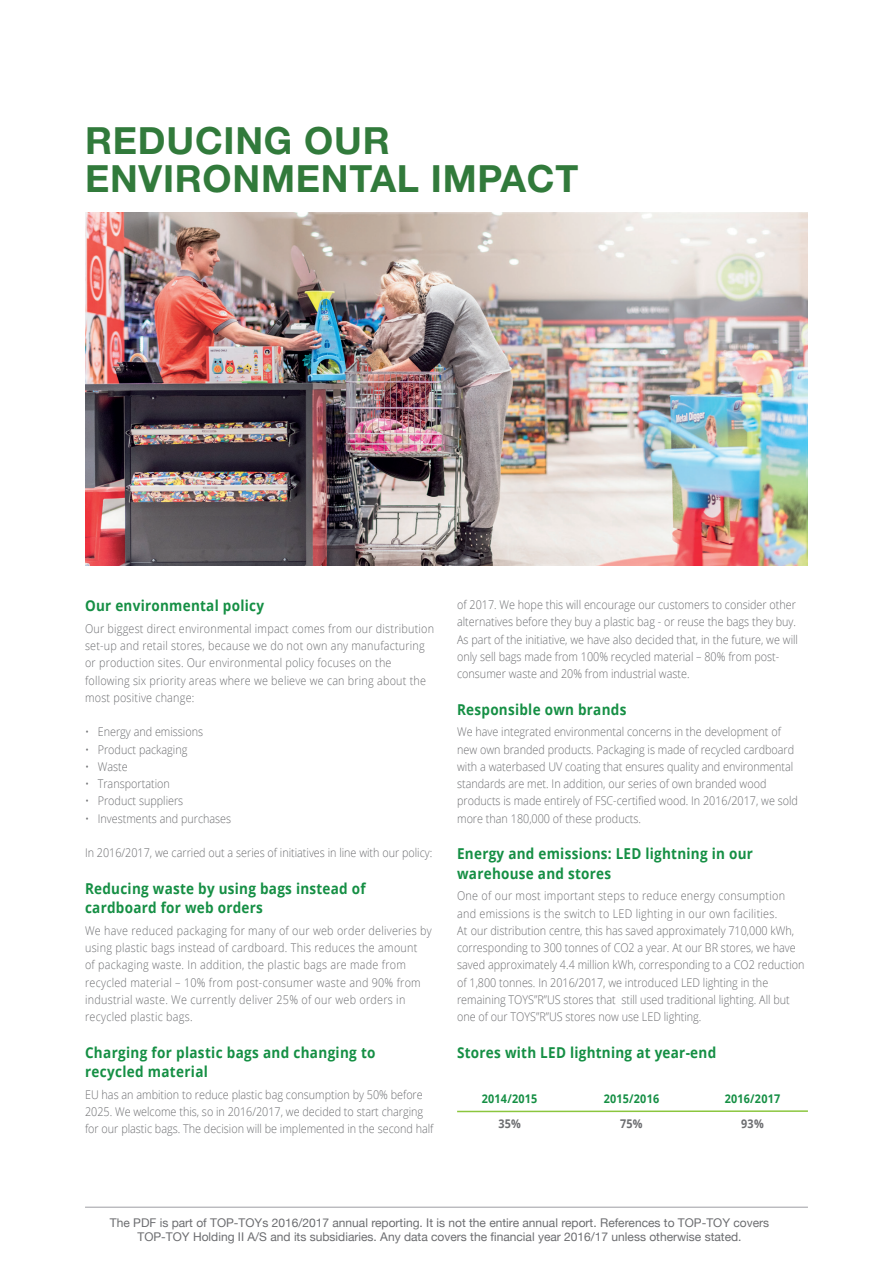
<style>
.page{position:relative;width:893px;height:1263px;background:#fff}
.page>*{position:absolute;margin:0;border:0;box-sizing:border-box;transform-origin:0 0}
.Big_Heading_Text{font:700 37.5px/37.5px "Helvetica Neue LT Std";letter-spacing:.02em;color:#317a3b}
.Body_Text_-_Green_He{font:700 15px/19.5px "Open Sans";letter-spacing:.02em;color:#158f44;scale:.9 1}
.Body_Text_-_Thin_Gre{font:300 12px/17.2px "Open Sans";color:#6c6d70;scale:.9 1}
.Body_Text_-_Thin_Gre-2{font:300 12px/17.2px "Open Sans";letter-spacing:.025em;color:#6c6d70;scale:.9 1}
.Body_Text_-_Thin_Gre-3{font:300 12px/17.2px "Open Sans";letter-spacing:.02em;color:#6c6d70;scale:.9 1}
.Page_no{font:12px/14.4px "Helvetica Neue";color:#6c6d70;text-align:center}
.Body_Text_-_Bold_Gre{font:700 12px "Open Sans";letter-spacing:.02em;color:#158f44;scale:.9 1}
.Body_Text_-_Thin_Gre-4{font:700 12px "Open Sans";color:#6c6d70;scale:.9 1}
</style>
<div class="page">
<img style="left:85px;top:213px;width:723px;height:353px">
<hr style="left:457px;top:1110px;width:351px;height:2px;background:#8bc63e">
<hr style="left:85px;top:1206px;width:723px;height:2px;background:#a8a9ad">
<p class="Big_Heading_Text" style="left:85px;top:121px;width:495px">REDUCING OUR<br>ENVIRONMENTAL IMPACT</p>
<p class="Body_Text_-_Green_He" style="left:85px;top:596px;width:200px">Our environmental policy</p>
<p class="Body_Text_-_Thin_Gre-3" style="left:85px;top:619px;width:389px">Our biggest direct environmental impact comes from our distribution set-up and retail stores, because we do not own any manufacturing or production sites. Our environmental policy focuses on the following six priority areas where we believe we can bring about the most positive change:</p>
<p class="Body_Text_-_Thin_Gre" style="left:85px;top:723px;width:133px">• Energy and emissions</p>
<p class="Body_Text_-_Thin_Gre" style="left:85px;top:740px;width:115px">• Product packaging</p>
<p class="Body_Text_-_Thin_Gre" style="left:85px;top:757px;width:49px">• Waste</p>
<p class="Body_Text_-_Thin_Gre" style="left:85px;top:775px;width:96px">• Transportation</p>
<p class="Body_Text_-_Thin_Gre" style="left:85px;top:792px;width:111px">• Product suppliers</p>
<p class="Body_Text_-_Thin_Gre" style="left:85px;top:809px;width:164px">• Investments and purchases</p>
<p class="Body_Text_-_Thin_Gre" style="left:85px;top:844px;width:387px">In 2016/2017, we carried out a series of initiatives in line with our policy:</p>
<p class="Body_Text_-_Green_He" style="left:85px;top:878px;width:313px">Reducing waste by using bags instead of cardboard for web orders</p>
<p class="Body_Text_-_Thin_Gre-2" style="left:85px;top:921px;width:387px">We have reduced packaging for many of our web order deliveries by using plastic bags instead of cardboard. This reduces the amount<br>of packaging waste. In addition, the plastic bags are made from recycled material – 10% from post-consumer waste and 90% from industrial waste. We currently deliver 25% of our web orders in recycled plastic bags.</p>
<p class="Body_Text_-_Green_He" style="left:85px;top:1042px;width:324px">Charging for plastic bags and changing to recycled material</p>
<p class="Body_Text_-_Thin_Gre" style="left:85px;top:1085px;width:389px">EU has an ambition to reduce plastic bag consumption by 50% before<br>2025. We welcome this, so in 2016/2017, we decided to start charging for our plastic bags. The decision will be implemented in the second half</p>
<p class="Body_Text_-_Thin_Gre" style="left:457px;top:596px;width:380px">of 2017. We hope this will encourage our customers to consider other alternatives before they buy a plastic bag - or reuse the bags they buy.<br>As part of the initiative, we have also decided that, in the future, we will only sell bags made from 100% recycled material – 80% from post&shy;consumer waste and 20% from industrial waste.</p>
<p class="Body_Text_-_Green_He" style="left:457px;top:699px;width:190px">Responsible own brands</p>
<p class="Body_Text_-_Thin_Gre" style="left:457px;top:723px;width:380px">We have integrated environmental concerns in the development of new own branded products. Packaging is made of recycled cardboard with a waterbased UV coating that ensures quality and environmental standards are met. In addition, our series of own branded wood products is made entirely of FSC-certified wood. In 2016/2017, we sold more than 180,000 of these products.</p>
<p class="Body_Text_-_Green_He" style="left:457px;top:844px;width:330px">Energy and emissions: LED lightning in our warehouse and stores</p>
<p class="Body_Text_-_Thin_Gre" style="left:457px;top:887px;width:387px">One of our most important steps to reduce energy consumption and emissions is the switch to LED lighting in our own facilities.<br>At our distribution centre, this has saved approximately 710,000 kWh, corresponding to 300 tonnes of CO2 a year. At our BR stores, we have saved approximately 4.4 million kWh, corresponding to a CO2 reduction of 1,800 tonnes. In 2016/2017, we introduced LED lighting in the remaining TOYS”R”US stores that still used traditional lighting. All but one of our TOYS”R”US stores now use LED lighting.</p>
<p class="Body_Text_-_Green_He" style="left:457px;top:1042px;width:289px">Stores with LED lightning at year-end</p>
<p class="Body_Text_-_Bold_Gre" style="left:482px;top:1090px;width:63px">2014/2015</p>
<p class="Body_Text_-_Thin_Gre-4" style="left:498px;top:1115px;width:26px">35%</p>
<p class="Body_Text_-_Bold_Gre" style="left:604px;top:1090px;width:63px">2015/2016</p>
<p class="Body_Text_-_Thin_Gre-4" style="left:620px;top:1115px;width:26px">75%</p>
<p class="Body_Text_-_Bold_Gre" style="left:725px;top:1090px;width:63px">2016/2017</p>
<p class="Body_Text_-_Thin_Gre-4" style="left:741px;top:1115px;width:26px">93%</p>
<p class="Page_no" style="left:110px;top:1216px;width:661px">The PDF is part of TOP-TOYs 2016/2017 annual reporting. It is not the entire annual report. References to TOP-TOY covers<br>TOP-TOY Holding II A/S and its subsidiaries. Any data covers the financial year 2016/17 unless otherwise stated.</p>
</div>
